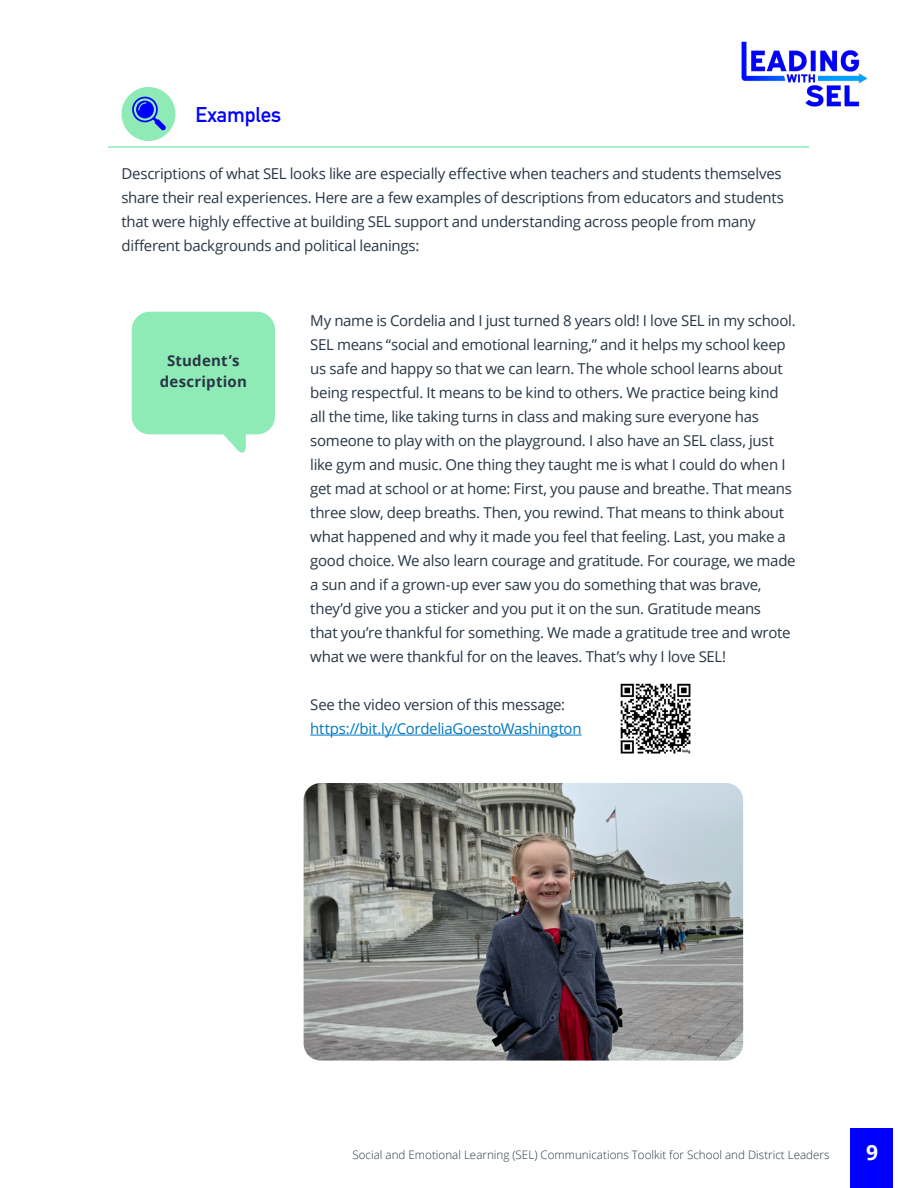
<style>
.page{position:relative;width:918px;height:1188px;background:#fff}
.page>*{position:absolute;margin:0;border:0;box-sizing:border-box;transform-origin:0 0}
.t1{font:700 21px "DIN Alternate";letter-spacing:-.01em;color:#00f}
.t2{font:700 21px "Open Sans";color:#fff}
.t3{font:15px/24px "Open Sans";letter-spacing:-.02em;color:#283645}
.t4{font:15px "Open Sans";letter-spacing:-.02em;color:#0078c2}
.t5{font:700 15px/21px "Open Sans";letter-spacing:.015em;color:#283645;text-align:center}
.t6{font:300 11.7px "Open Sans";color:#283645}
</style>
<div class="page">
<hr style="left:108px;top:146px;width:88px;height:2px;background:#8eebb5">
<hr style="left:196px;top:146px;width:87px;height:2px;background:#8eebb5">
<hr style="left:283px;top:146px;width:526px;height:2px;background:#8eebb5">
<div style="left:122px;top:87px;width:54px;height:54px;background:#8febb5;border-radius:50%"></div>
<svg style="left:132px;top:97px;width:34px;height:34px"></svg>
<hr style="left:310px;top:735px;width:272px;height:1px;background:#0078c2">
<img style="left:620px;top:683px;width:71px;height:71px">
<div style="left:132px;top:312px;width:143px;height:122px;background:#8eebb5;border-radius:18px"></div>
<svg style="left:216px;top:434px;width:30px;height:19px"></svg>
<img style="left:304px;top:783px;width:439px;height:278px">
<div style="left:850px;top:1128px;width:43px;height:60px;background:#00f"></div>
<img style="left:742px;top:42px;width:125px;height:64px">
<h1 class="t1" style="left:196px;top:99px;width:87px">Examples</h1>
<p class="t3" style="left:122px;top:161px;width:664px">Descriptions of what SEL looks like are especially effective when teachers and students themselves share their real experiences. Here are a few examples of descriptions from educators and students that were highly effective at building SEL support and understanding across people from many different backgrounds and political leanings:</p>
<p class="t5" style="left:160px;top:349px;width:89px">Student’s description</p>
<p class="t3" style="left:310px;top:308px;width:487px">My name is Cordelia and I just turned 8 years old! I love SEL in my school.<br>SEL means “social and emotional learning,” and it helps my school keep us safe and happy so that we can learn. The whole school learns about being respectful. It means to be kind to others. We practice being kind all the time, like taking turns in class and making sure everyone has someone to play with on the playground. I also have an SEL class, just like gym and music. One thing they taught me is what I could do when I get mad at school or at home: First, you pause and breathe. That means three slow, deep breaths. Then, you rewind. That means to think about what happened and why it made you feel that feeling. Last, you make a good choice. We also learn courage and gratitude. For courage, we made a sun and if a grown-up ever saw you do something that was brave, they’d give you a sticker and you put it on the sun. Gratitude means<br>that you’re thankful for something. We made a gratitude tree and wrote what we were thankful for on the leaves. That’s why I love SEL!</p>
<p class="t3" style="left:310px;top:692px;width:256px">See the video version of this message:</p>
<p class="t4" style="left:310px;top:718px;width:273px">https://bit.ly/CordeliaGoestoWashington</p>
<p class="t6" style="left:352px;top:1146px;width:479px">Social and Emotional Learning (SEL) Communications Toolkit for School and District Leaders</p>
<h1 class="t2" style="left:866px;top:1137px;width:13px">9</h1>
</div>
